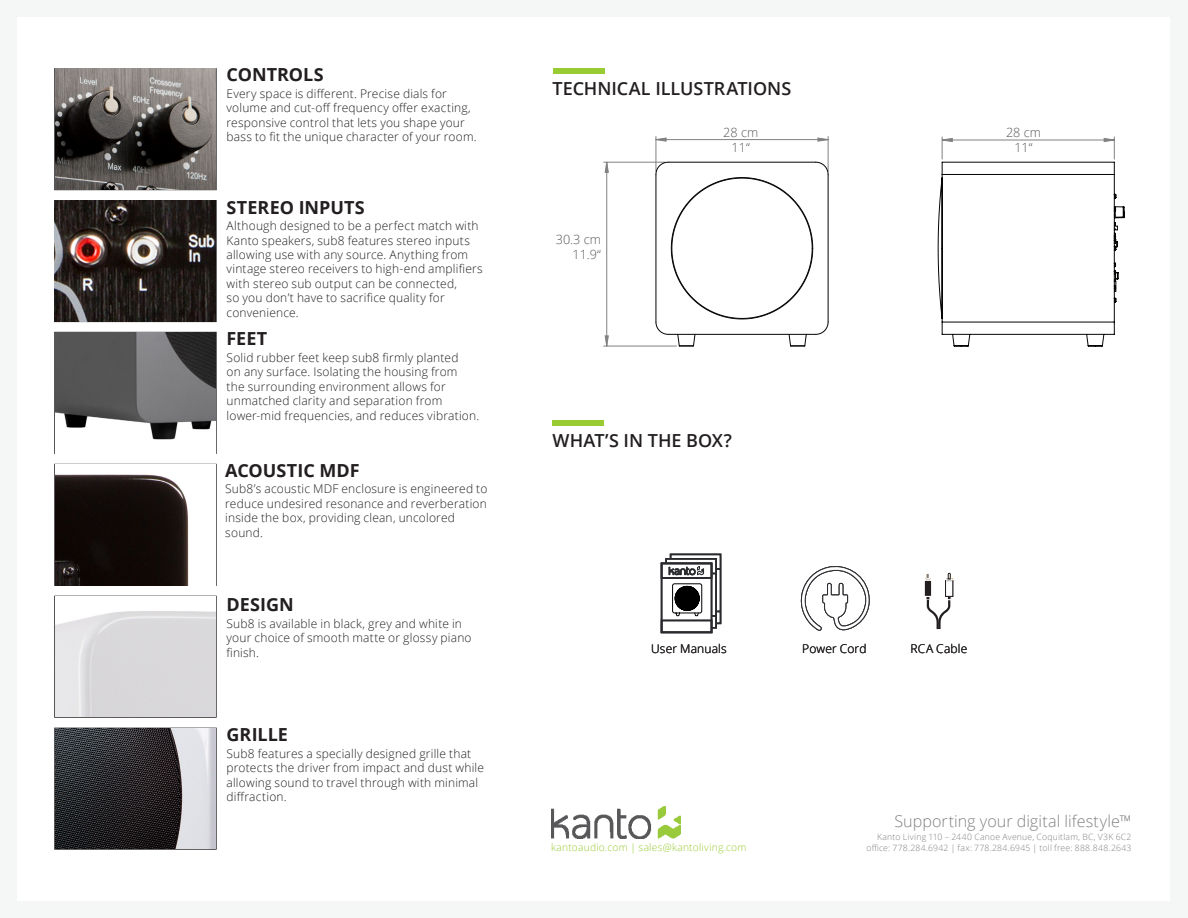
<style>
.page{position:relative;width:1188px;height:918px;background:#f5f7f7}
.page>*{position:absolute;margin:0;border:0;box-sizing:border-box;transform-origin:0 0}
.Features_and_Specs{font:700 18px "Open Sans";color:#231f20}
.Features_and_Specs-2{font:600 18px "Open Sans";color:#231f20}
.t1{font:300 16.2px "Open Sans";letter-spacing:.005em;color:#808083}
.t2{font:300 12.6px/15.1px "Open Sans";color:#58585b;text-align:center}
.Text_Back_PS{font:300 12px/14.4px "Open Sans";letter-spacing:.015em;color:#231f20}
.Features_and_Specs-3{font:300 12px "Open Sans";letter-spacing:.015em;color:#231f20}
.t3{font:300 10.2px "Open Sans";letter-spacing:.02em;color:#9c3}
.t4{font:300 8.7px "Open Sans";letter-spacing:.025em;color:#808083}
</style>
<div class="page">
<div style="left:18px;top:17px;width:1152px;height:883px;background:#fff"></div>
<div style="left:553px;top:68px;width:52px;height:5px;background:#9c3"></div>
<img style="left:551px;top:807px;width:130px;height:31px">
<hr style="left:656px;top:137px;width:1px;height:34px;background:#808180">
<hr style="left:828px;top:137px;width:1px;height:34px;background:#808180">
<hr style="left:604px;top:346px;width:72px;height:1px;background:#808180">
<hr style="left:604px;top:162px;width:61px;height:1px;background:#808180">
<svg style="left:655px;top:137px;width:174px;height:5px"></svg>
<svg style="left:605px;top:162px;width:4px;height:185px"></svg>
<svg style="left:655px;top:161px;width:174px;height:186px"></svg>
<svg style="left:937px;top:137px;width:188px;height:210px"></svg>
<img style="left:55px;top:332px;width:161px;height:108px">
<img style="left:55px;top:474px;width:134px;height:111px">
<img style="left:55px;top:611px;width:161px;height:106px">
<img style="left:55px;top:201px;width:161px;height:120px">
<img style="left:55px;top:729px;width:161px;height:120px">
<img style="left:55px;top:69px;width:161px;height:120px">
<div style="left:552px;top:420px;width:51px;height:6px;background:#9c3"></div>
<svg style="left:800px;top:566px;width:70px;height:65px"></svg>
<svg style="left:924px;top:573px;width:29px;height:56px"></svg>
<svg style="left:660px;top:553px;width:62px;height:81px"></svg>
<p class="Features_and_Specs" style="left:227px;top:62px;width:99px">CONTROLS</p>
<p class="Text_Back_PS" style="left:227px;top:86px;width:252px">Every space is different. Precise dials for volume and cut-off frequency offer exacting, responsive control that lets you shape your bass to fit the unique character of your room.</p>
<p class="Features_and_Specs" style="left:227px;top:194px;width:140px">STEREO INPUTS</p>
<p class="Text_Back_PS" style="left:227px;top:218px;width:258px">Although designed to be a perfect match with Kanto speakers, sub8 features stereo inputs allowing use with any source. Anything from vintage stereo receivers to high-end amplifiers with stereo sub output can be connected,<br>so you don’t have to sacrifice quality for convenience.</p>
<p class="Features_and_Specs" style="left:227px;top:326px;width:42px">FEET</p>
<p class="Text_Back_PS" style="left:227px;top:350px;width:254px">Solid rubber feet keep sub8 firmly planted<br>on any surface. Isolating the housing from<br>the surrounding environment allows for unmatched clarity and separation from lower-mid frequencies, and reduces vibration.</p>
<p class="Features_and_Specs" style="left:225px;top:458px;width:136px">ACOUSTIC MDF</p>
<p class="Text_Back_PS" style="left:225px;top:481px;width:264px">Sub8’s acoustic MDF enclosure is engineered to reduce undesired resonance and reverberation inside the box, providing clean, uncolored sound.</p>
<p class="Features_and_Specs" style="left:227px;top:592px;width:69px">DESIGN</p>
<p class="Text_Back_PS" style="left:227px;top:616px;width:247px">Sub8 is available in black, grey and white in your choice of smooth matte or glossy piano finish.</p>
<p class="Features_and_Specs" style="left:227px;top:722px;width:63px">GRILLE</p>
<p class="Text_Back_PS" style="left:227px;top:746px;width:259px">Sub8 features a specially designed grille that protects the driver from impact and dust while allowing sound to travel through with minimal diffraction.</p>
<h1 class="Features_and_Specs-2" style="left:553px;top:76px;width:240px">TECHNICAL ILLUSTRATIONS</h1>
<p class="t2" style="left:556px;top:232px;width:47px;text-align:right">30.3 cm<br>11.9“</p>
<p class="t2" style="left:723px;top:124px;width:36px">28 cm<br>11“</p>
<p class="t2" style="left:1006px;top:124px;width:36px">28 cm<br>11“</p>
<p class="Features_and_Specs-2" style="left:553px;top:428px;width:181px">WHAT’S IN THE BOX?</p>
<p class="Features_and_Specs-3" style="left:651px;top:641px;width:77px">User Manuals</p>
<p class="Features_and_Specs-3" style="left:802px;top:641px;width:66px">Power Cord</p>
<p class="Features_and_Specs-3" style="left:911px;top:641px;width:58px">RCA Cable</p>
<h2 class="t1" style="left:895px;top:810px;width:239px">Supporting your digital lifestyle™</h2>
<p class="t4" style="left:877px;top:831px;width:256px">Kanto Living 110 – 2440 Canoe Avenue, Coquitlam, BC, V3K 6C2</p>
<p class="t3" style="left:551px;top:840px;width:197px">kantoaudio.com | sales@kantoliving.com</p>
<p class="t4" style="left:866px;top:841px;width:267px">office: 778.284.6942 | fax: 778.284.6945 | toll free: 888.848.2643</p>
</div>
